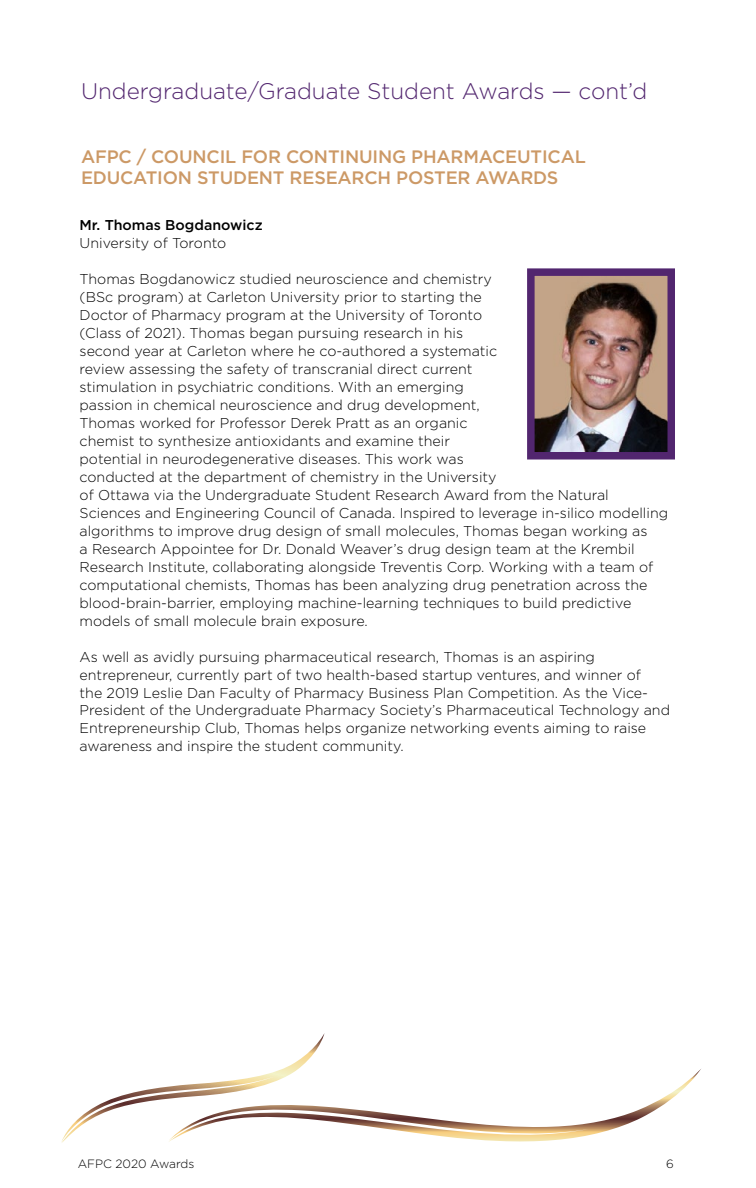
<style>
.page{position:relative;width:756px;height:1188px;background:#fff}
.page>*{position:absolute;margin:0;border:0;box-sizing:border-box;transform-origin:0 0}
.t1{font:300 22.5px "Gotham";color:#52266f}
.t2{font:500 18px/21px "Gotham";letter-spacing:-.01em;color:#c96}
.t3{font:300 14.25px/18px "Gotham";color:#000}
.t4{font:500 14.25px "Gotham";color:#000}
.t5{font:300 12px "Gotham";color:#000}
</style>
<div class="page">
<svg style="left:61px;top:1033px;width:264px;height:110px"></svg>
<svg style="left:168px;top:1068px;width:533px;height:75px"></svg>
<img style="left:536px;top:277px;width:130px;height:174px">
<div style="left:527px;top:268px;width:148px;height:192px;border:8px solid #52266f"></div>
<h1 class="t1" style="left:81px;top:77px;width:568px">Undergraduate/Graduate Student Awards — cont’d</h1>
<p class="t2" style="left:81px;top:146px;width:506px">AFPC / COUNCIL FOR CONTINUING PHARMACEUTICAL<br>EDUCATION STUDENT RESEARCH POSTER AWARDS</p>
<p class="t4" style="left:80px;top:215px;width:185px">Mr. Thomas Bogdanowicz</p>
<p class="t3" style="left:80px;top:233px;width:148px">University of Toronto</p>
<p class="t3" style="left:80px;top:269px;width:590px">Thomas Bogdanowicz studied neuroscience and chemistry<br>(BSc program) at Carleton University prior to starting the<br>Doctor of Pharmacy program at the University of Toronto<br>(Class of 2021). Thomas began pursuing research in his<br>second year at Carleton where he co-authored a systematic<br>review assessing the safety of transcranial direct current<br>stimulation in psychiatric conditions. With an emerging<br>passion in chemical neuroscience and drug development,<br>Thomas worked for Professor Derek Pratt as an organic<br>chemist to synthesize antioxidants and examine their<br>potential in neurodegenerative diseases. This work was<br>conducted at the department of chemistry in the University<br>of Ottawa via the Undergraduate Student Research Award from the Natural Sciences and Engineering Council of Canada. Inspired to leverage in-silico modelling algorithms to improve drug design of small molecules, Thomas began working as<br>a Research Appointee for Dr. Donald Weaver’s drug design team at the Krembil Research Institute, collaborating alongside Treventis Corp. Working with a team of computational chemists, Thomas has been analyzing drug penetration across the blood-brain-barrier, employing machine-learning techniques to build predictive models of small molecule brain exposure.</p>
<p class="t3" style="left:80px;top:647px;width:592px">As well as avidly pursuing pharmaceutical research, Thomas is an aspiring entrepreneur, currently part of two health-based startup ventures, and winner of<br>the 2019 Leslie Dan Faculty of Pharmacy Business Plan Competition. As the Vice-President of the Undergraduate Pharmacy Society’s Pharmaceutical Technology and Entrepreneurship Club, Thomas helps organize networking events aiming to raise awareness and inspire the student community.</p>
<p class="t5" style="left:78px;top:1157px;width:118px">AFPC 2020 Awards</p>
<p class="t5" style="left:666px;top:1157px;width:9px">6</p>
</div>
